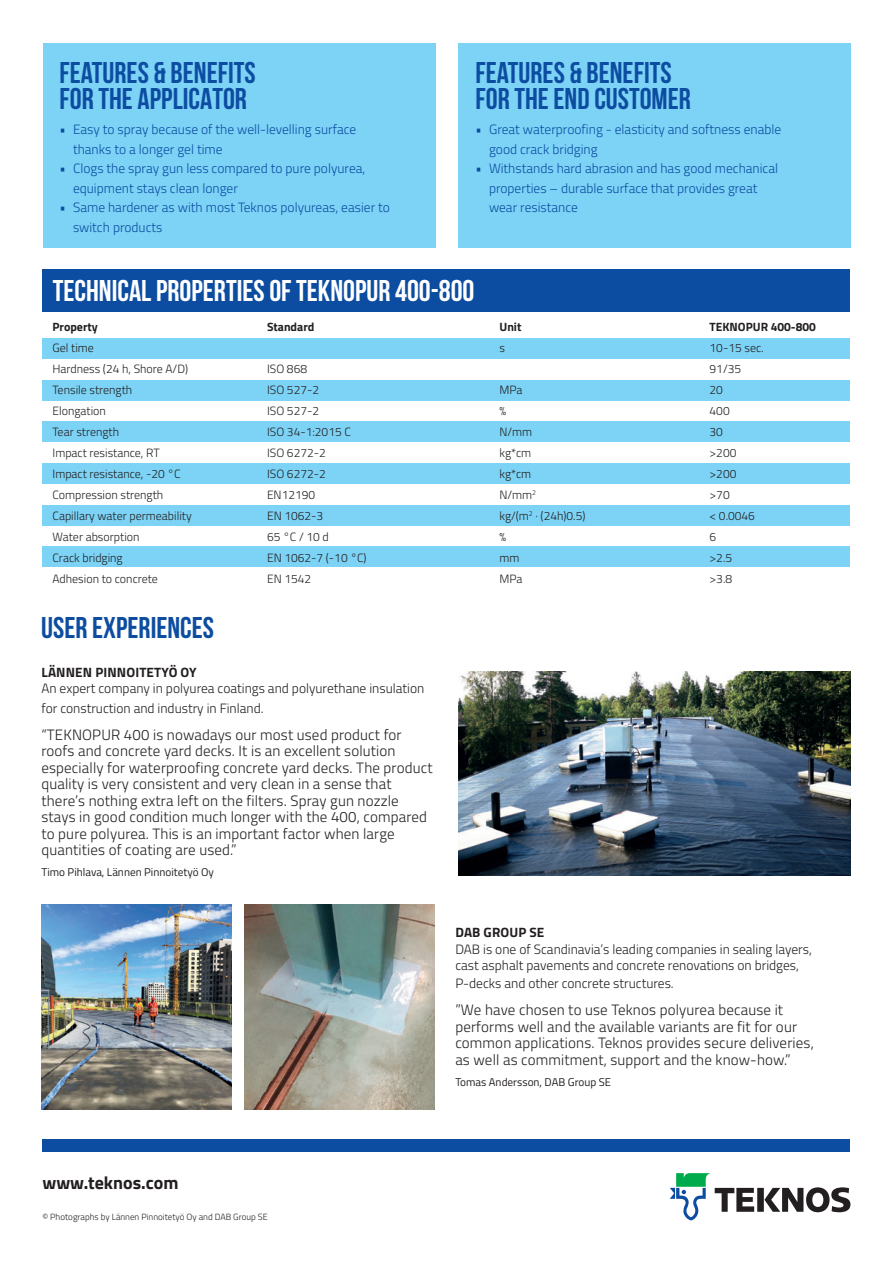
<style>
.page{position:relative;width:893px;height:1263px;background:#fff}
.page>*{position:absolute;margin:0;border:0;box-sizing:border-box;transform-origin:0 0}
.t1{font:700 30px/25.5px "Bebas Neue";color:#0d4da1}
.t2{font:700 30px "Bebas Neue";color:#fff}
.t3{font:700 18px "Titillium";color:#231f20}
.t4{font:300 15px/16.5px "Titillium";letter-spacing:.01em;color:#231f20}
.t5{font:300 13.5px/19.5px "Titillium";color:#0d4da1}
.t6{font:300 13.5px/19.5px "Titillium";color:#231f20}
.t7{font:700 13.5px "Titillium";letter-spacing:.01em;color:#231f20}
.t8{font:300 12px "Titillium";color:#231f20}
.t9{font:700 12px "Titillium";color:#231f20}
.t10{font:11.25px "Titillium";color:#231f20}
.t11{font:300 9px "Titillium";color:#231f20}
</style>
<div class="page">
<img style="left:458px;top:671px;width:392px;height:204px">
<div style="left:43px;top:269px;width:806px;height:43px;background:#0d4da1"></div>
<div style="left:43px;top:338px;width:807px;height:21px;background:#7cd3f6"></div>
<div style="left:43px;top:380px;width:807px;height:21px;background:#7cd3f6"></div>
<div style="left:43px;top:421px;width:807px;height:21px;background:#7cd3f6"></div>
<div style="left:43px;top:463px;width:807px;height:21px;background:#7cd3f6"></div>
<div style="left:43px;top:505px;width:807px;height:21px;background:#7cd3f6"></div>
<div style="left:43px;top:546px;width:807px;height:21px;background:#7cd3f6"></div>
<svg style="left:670px;top:1173px;width:180px;height:47px"></svg>
<div style="left:43px;top:1139px;width:807px;height:13px;background:#0d4da1"></div>
<img style="left:41px;top:905px;width:191px;height:204px">
<img style="left:245px;top:905px;width:190px;height:204px">
<div style="left:43px;top:43px;width:392px;height:204px;background:#7cd3f6"></div>
<div style="left:458px;top:43px;width:392px;height:204px;background:#7cd3f6"></div>
<h1 class="t1" style="left:60px;top:60px;width:198px">FEATURES &amp; BENEFITS<br>FOR THE APPLICATOR</h1>
<p class="t5" style="left:73px;top:119px;width:285px;text-indent:-14px">• Easy to spray because of the well-levelling surface thanks to a longer gel time</p>
<p class="t5" style="left:73px;top:158px;width:294px;text-indent:-14px">• Clogs the spray gun less compared to pure polyurea, equipment stays clean longer</p>
<p class="t5" style="left:73px;top:197px;width:319px;text-indent:-14px">• Same hardener as with most Teknos polyureas, easier to switch products</p>
<h1 class="t1" style="left:475px;top:60px;width:217px">FEATURES &amp; BENEFITS<br>FOR THE END CUSTOMER</h1>
<p class="t5" style="left:489px;top:119px;width:294px;text-indent:-14px">• Great waterproofing - elasticity and softness enable good crack bridging</p>
<p class="t5" style="left:489px;top:158px;width:291px;text-indent:-14px">• Withstands hard abrasion and has good mechanical properties – durable surface that provides great wear resistance</p>
<h1 class="t2" style="left:53px;top:275px;width:423px">TECHNICAL PROPERTIES OF TEKNOPUR 400-800</h1>
<p class="t9" style="left:53px;top:318px;width:47px">Property</p>
<p class="t9" style="left:267px;top:318px;width:49px">Standard</p>
<p class="t9" style="left:500px;top:318px;width:23px">Unit</p>
<p class="t9" style="left:710px;top:318px;width:108px">TEKNOPUR 400-800</p>
<p class="t8" style="left:53px;top:339px;width:43px">Gel time</p>
<p class="t8" style="left:500px;top:339px;width:7px">s</p>
<p class="t8" style="left:710px;top:339px;width:56px">10-15 sec.</p>
<p class="t8" style="left:53px;top:360px;width:137px">Hardness (24 h, Shore A/D)</p>
<p class="t8" style="left:267px;top:360px;width:42px">ISO 868</p>
<p class="t8" style="left:710px;top:360px;width:33px">91/35</p>
<p class="t8" style="left:53px;top:381px;width:81px">Tensile strength</p>
<p class="t8" style="left:267px;top:381px;width:54px">ISO 527-2</p>
<p class="t8" style="left:500px;top:381px;width:25px">MPa</p>
<p class="t8" style="left:710px;top:381px;width:15px">20</p>
<p class="t8" style="left:53px;top:402px;width:55px">Elongation</p>
<p class="t8" style="left:267px;top:402px;width:54px">ISO 527-2</p>
<p class="t8" style="left:500px;top:402px;width:8px">%</p>
<p class="t8" style="left:710px;top:402px;width:22px">400</p>
<p class="t8" style="left:53px;top:423px;width:68px">Tear strength</p>
<p class="t8" style="left:267px;top:423px;width:85px">ISO 34-1:2015 C</p>
<p class="t8" style="left:500px;top:423px;width:34px">N/mm</p>
<p class="t8" style="left:710px;top:423px;width:15px">30</p>
<p class="t8" style="left:53px;top:444px;width:109px">Impact resistance, RT</p>
<p class="t8" style="left:267px;top:444px;width:60px">ISO 6272-2</p>
<p class="t8" style="left:500px;top:444px;width:33px">kg*cm</p>
<p class="t8" style="left:710px;top:444px;width:28px">&gt;200</p>
<p class="t8" style="left:53px;top:465px;width:130px">Impact resistance, -20 °C</p>
<p class="t8" style="left:267px;top:465px;width:60px">ISO 6272-2</p>
<p class="t8" style="left:500px;top:465px;width:33px">kg*cm</p>
<p class="t8" style="left:710px;top:465px;width:28px">&gt;200</p>
<p class="t8" style="left:53px;top:486px;width:112px">Compression strength</p>
<p class="t8" style="left:267px;top:486px;width:50px">EN12190</p>
<p class="t8" style="left:500px;top:486px;width:38px">N/mm<sup>2</sup></p>
<p class="t8" style="left:710px;top:486px;width:22px">&gt;70</p>
<p class="t8" style="left:53px;top:507px;width:141px">Capillary water permeability</p>
<p class="t8" style="left:267px;top:507px;width:58px">EN 1062-3</p>
<p class="t8" style="left:500px;top:507px;width:87px">kg/(m<sup>2</sup> ∙ (24h)0.5)</p>
<p class="t8" style="left:710px;top:507px;width:47px">&lt; 0.0046</p>
<p class="t8" style="left:53px;top:528px;width:89px">Water absorption</p>
<p class="t8" style="left:267px;top:528px;width:63px">65°C/10d</p>
<p class="t8" style="left:500px;top:528px;width:8px">%</p>
<p class="t8" style="left:710px;top:528px;width:8px">6</p>
<p class="t8" style="left:53px;top:549px;width:72px">Crack bridging</p>
<p class="t8" style="left:267px;top:549px;width:101px">EN 1062-7 (-10 °C)</p>
<p class="t8" style="left:500px;top:549px;width:22px">mm</p>
<p class="t8" style="left:710px;top:549px;width:24px">&gt;2.5</p>
<p class="t8" style="left:53px;top:570px;width:107px">Adhesion to concrete</p>
<p class="t8" style="left:267px;top:570px;width:46px">EN 1542</p>
<p class="t8" style="left:500px;top:570px;width:25px">MPa</p>
<p class="t8" style="left:710px;top:570px;width:24px">&gt;3.8</p>
<h1 class="t1" style="left:41px;top:614px;width:174px">USER EXPERIENCES</h1>
<p class="t7" style="left:42px;top:661px;width:25px">Lännen</p>
<p class="t7" style="left:95px;top:661px;width:17px">Pinnoitet</p>
<p class="t7" style="left:161px;top:661px;width:37px">yö Oy</p>
<p class="t6" style="left:41px;top:678px;width:384px">An expert company in polyurea coatings and polyurethane insulation for construction and industry in Finland.</p>
<p class="t4" style="left:41px;top:725px;width:393px">“TEKNOPUR 400 is nowadays our most used product for roofs and concrete yard decks. It is an excellent solution especially for waterproofing concrete yard decks. The product quality is very consistent and very clean in a sense that there’s nothing extra left on the filters. Spray gun nozzle stays in good condition much longer with the 400, compared to pure polyurea. This is an important factor when large quantities of coating are used.”</p>
<p class="t10" style="left:41px;top:864px;width:174px">Timo Pihlava, Lännen Pinnoitetyö Oy</p>
<p class="t7" style="left:455px;top:922px;width:46px">DAB Group</p>
<p class="t7" style="left:529px;top:922px;width:16px">SE</p>
<p class="t6" style="left:455px;top:940px;width:358px;line-height:16.5px">DAB is one of Scandinavia’s leading companies in sealing layers, cast asphalt pavements and concrete renovations on bridges,</p>
<p class="t6" style="left:455px;top:973px;width:220px">P-decks and other concrete structures.</p>
<p class="t4" style="left:455px;top:1001px;width:360px">”We have chosen to use Teknos polyurea because it performs well and the available variants are fit for our common applications. Teknos provides secure deliveries, as well as commitment, support and the know-how.”</p>
<p class="t10" style="left:455px;top:1074px;width:157px">Tomas Andersson, DAB Group SE</p>
<p class="t3" style="left:43px;top:1169px;width:138px">www.teknos.com</p>
<p class="t11" style="left:43px;top:1210px;width:227px">© Photographs by Lännen Pinnoitetyö Oy and DAB Group SE</p>
</div>
